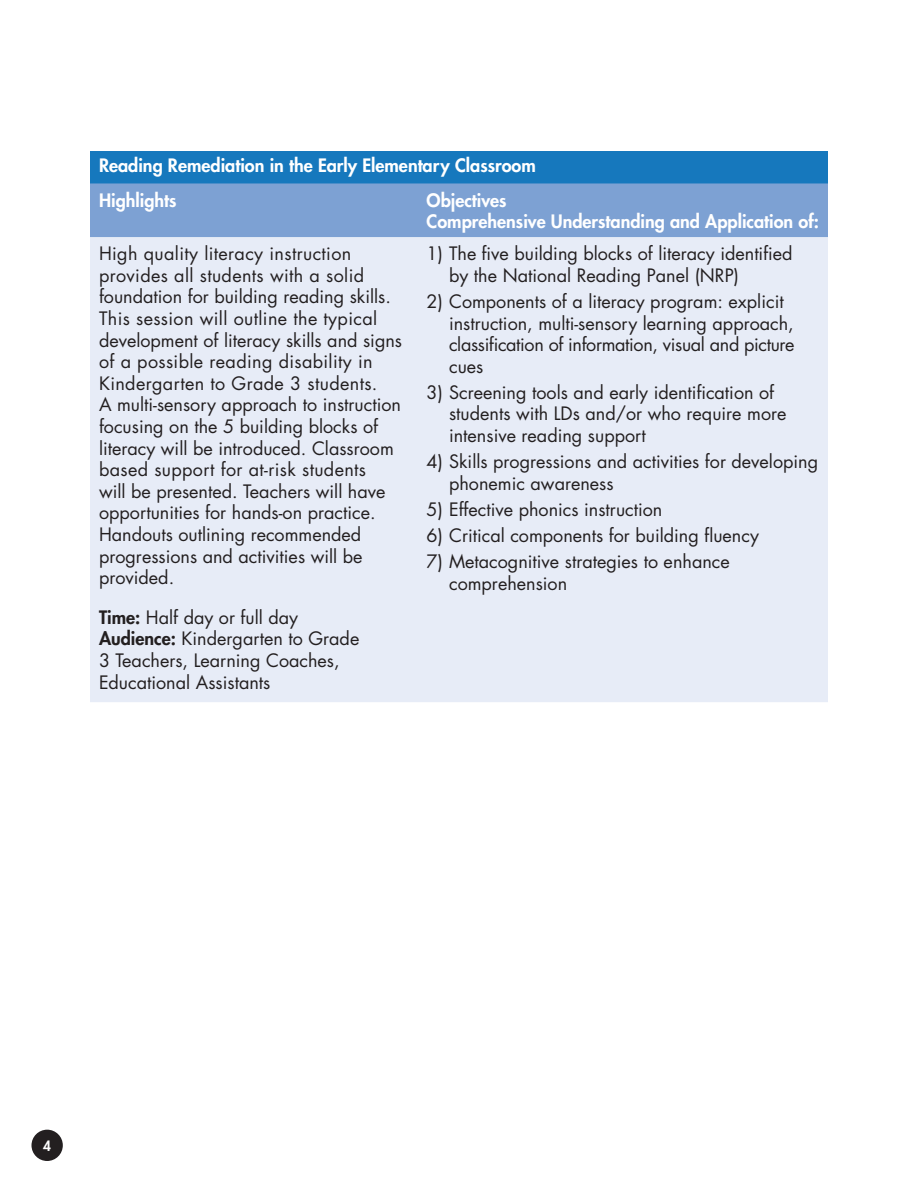
<style>
.page{position:relative;width:918px;height:1188px;background:#fff}
.page>*{position:absolute;margin:0;border:0;box-sizing:border-box;transform-origin:0 0}
.body{font:18px/21.6px "Futura";color:#231f20}
.numbered_list{font:18px/21.6px "Futura";color:#231f20}
.body-2{font:800 18px "Futura";color:#fff}
.t1{font:800 13.65px "Futura";color:#fff}
.s1{font-weight:800}
</style>
<div class="page">
<div style="left:32px;top:1130px;width:31px;height:31px;background:#231f20;border-radius:50%"></div>
<div style="left:90px;top:151px;width:738px;height:32px;background:#1678bd"></div>
<div style="left:90px;top:183px;width:738px;height:54px;background:#7da1d3"></div>
<div style="left:90px;top:237px;width:738px;height:465px;background:#e7ecf7"></div>
<p class="body-2" style="left:99px;top:154px;width:438px">Reading Remediation in the Early Elementary Classroom</p>
<p class="body-2" style="left:99px;top:189px;width:79px">Highlights</p>
<p class="body-2" style="left:427px;top:189px;width:82px">Objectives</p>
<p class="body-2" style="left:427px;top:210px;width:394px">Comprehensive Understanding and Application of:</p>
<p class="body" style="left:99px;top:243px;width:305px">High quality literacy instruction provides all students with a solid foundation for building reading skills.<br>This session will outline the typical development of literacy skills and signs of a possible reading disability in Kindergarten to Grade 3 students.<br>A multi-sensory approach to instruction focusing on the 5 building blocks of literacy will be introduced. Classroom based support for at-risk students<br>will be presented. Teachers will have opportunities for hands-on practice.<br>Handouts outlining recommended progressions and activities will be provided.</p>
<p class="body" style="left:99px;top:607px;width:201px"><span class="s1">Time:</span> Half day or full day</p>
<p class="body" style="left:99px;top:628px;width:262px"><span class="s1">Audience:</span> Kindergarten to Grade<br>3 Teachers, Learning Coaches,<br>Educational Assistants</p>
<p class="numbered_list" style="left:449px;top:243px;width:345px;text-indent:-22px">1) The five building blocks of literacy identified by the National Reading Panel (NRP)</p>
<p class="numbered_list" style="left:449px;top:291px;width:347px;text-indent:-22px">2) Components of a literacy program: explicit instruction, multi-sensory learning approach, classification of information, visual and picture cues</p>
<p class="numbered_list" style="left:449px;top:382px;width:339px;text-indent:-22px">3) Screening tools and early identification of students with LDs and/or who require more intensive reading support</p>
<p class="numbered_list" style="left:449px;top:451px;width:371px;text-indent:-22px">4) Skills progressions and activities for developing phonemic awareness</p>
<p class="numbered_list" style="left:427px;top:499px;width:237px">5) Effective phonics instruction</p>
<p class="numbered_list" style="left:427px;top:525px;width:334px">6) Critical components for building fluency</p>
<p class="numbered_list" style="left:449px;top:551px;width:282px;text-indent:-22px">7) Metacognitive strategies to enhance comprehension</p>
<p class="t1" style="left:43px;top:1137px;width:9px">4</p>
</div>
